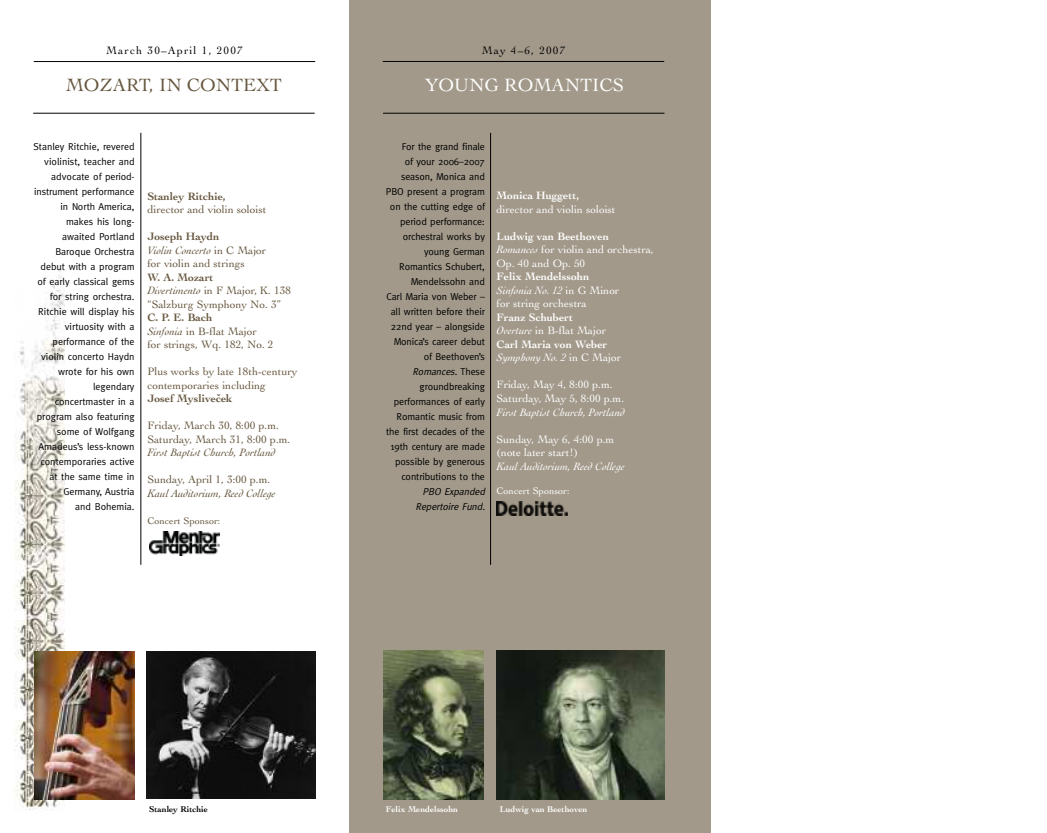
<style>
.page{position:relative;width:1047px;height:833px;background:#fff}
.page>*{position:absolute;margin:0;border:0;box-sizing:border-box;transform-origin:0 0}
.t1{font:18.75px "Cochin";color:#65553d}
.t2{font:18.75px "Cochin";color:#fff}
.t3{font:11.25px/13.5px "Cochin";color:#65553d}
.t4{font:11.25px/13.5px "Cochin";color:#fff}
.t5{font:700 11.25px/13.5px "Cochin";color:#fff}
.t6{font:italic 11.25px "Cochin";color:#fff}
.t7{font:italic 11.25px "Cochin";color:#65553d}
.t8{font:700 11.25px "Cochin";color:#65553d}
.t9{font:11.25px "Cochin";letter-spacing:.1em;color:#000}
.t10{font:10px/15px "Meta";letter-spacing:-.01em;color:#000;text-align:right}
.t11{font:italic 10px/15px "Meta";color:#000;text-align:right}
.t12{font:10px "Cochin";color:#fff}
.t13{font:10px "Cochin";color:#65553d}
.t14{font:700 8.75px "Cochin";color:#fff}
.t15{font:700 8.75px "Cochin";color:#000}
.s1{font-weight:700}
.s2{font-style:italic}
.s3{font-weight:400;font-style:italic}
.s4{font-weight:400}
</style>
<div class="page">
<img style="left:15px;top:270px;width:49px;height:540px">
<div style="left:349px;top:0;width:362px;height:832px;background:#a2998a"></div>
<hr style="left:34px;top:61px;width:281px;height:1px;background:#000">
<hr style="left:140px;top:133px;width:1px;height:431px;background:#000">
<hr style="left:33px;top:113px;width:281px;height:1px;background:#000">
<hr style="left:382px;top:61px;width:282px;height:1px;background:#000">
<hr style="left:490px;top:133px;width:1px;height:431px;background:#000">
<hr style="left:383px;top:113px;width:281px;height:1px;background:#000">
<img style="left:35px;top:651px;width:100px;height:148px">
<img style="left:147px;top:651px;width:169px;height:147px">
<img style="left:384px;top:651px;width:100px;height:148px">
<img style="left:496px;top:650px;width:168px;height:149px">
<img style="left:496px;top:501px;width:71px;height:14px">
<img style="left:149px;top:532px;width:70px;height:23px">
<p class="t9" style="left:106px;top:43px;width:138px">March 30–April 1, 2007</p>
<p class="t9" style="left:481px;top:44px;width:85px">May 4–6, 2007</p>
<h1 class="t1" style="left:66px;top:74px;width:218px">MOZART, IN CONTEXT</h1>
<h1 class="t2" style="left:425px;top:74px;width:200px">YOUNG ROMANTICS</h1>
<p class="t10" style="left:33px;top:139px;width:103px">Stanley Ritchie, revered violinist, teacher and advocate of period&shy;instrument performance in North America, makes his long&shy;awaited Portland<br>Baroque Orchestra debut with a program of early classical gems for string orchestra.<br>Ritchie will display his virtuosity with a performance of the violin concerto Haydn wrote for his own legendary concertmaster in a program also featuring some of Wolfgang<br>Amadeus’s less-known contemporaries active at the same time in<br>Germany, Austria<br>and Bohemia.</p>
<p class="t8" style="left:147px;top:189px;width:80px">Stanley Ritchie,</p>
<p class="t3" style="left:147px;top:202px;width:120px">director and violin soloist</p>
<p class="t3" style="left:147px;top:229px;width:120px"><span class="s1">Joseph Haydn<br></span><span class="s2">Violin Concerto</span> in C Major for violin and strings</p>
<p class="t3" style="left:147px;top:270px;width:145px"><span class="s1">W. A. Mozart<br></span><span class="s2">Divertimento</span> in F Major, K. 138 “Salzburg Symphony No. 3”</p>
<p class="t3" style="left:147px;top:310px;width:128px"><span class="s1">C. P. E. Bach<br></span><span class="s2">Sinfonia</span> in B-flat Major<br>for strings, Wq. 182, No. 2</p>
<p class="t3" style="left:147px;top:364px;width:152px">Plus works by late 18th-century contemporaries including</p>
<p class="t8" style="left:147px;top:392px;width:87px">Josef Myslivecek</p>
<p class="t3" style="left:147px;top:418px;width:144px">Friday, March 30, 8:00 p.m.<br>Saturday, March 31, 8:00 p.m.</p>
<p class="t7" style="left:147px;top:446px;width:130px">First Baptist Church, Portland</p>
<p class="t3" style="left:147px;top:472px;width:124px">Sunday, April 1, 3:00 p.m.</p>
<p class="t7" style="left:147px;top:486px;width:130px">Kaul Auditorium, Reed College</p>
<p class="t13" style="left:147px;top:514px;width:75px">Concert Sponsor:</p>
<p class="t8" style="left:217px;top:391px;width:5px">ˇ</p>
<p class="t10" style="left:386px;top:139px;width:101px">For the grand finale<br>of your 2006–2007 season, Monica and<br>PBO present a program on the cutting edge of period performance: orchestral works by young German<br>Romantics Schubert,<br>Mendelssohn and<br>Carl Maria von Weber – all written before their<br>22nd year – alongside<br>Monica’s career debut of Beethoven’s<br><span class="s2">Romances</span>. T h e s e groundbreaking performances of early<br>Romantic music from the first decades of the<br>19th century are made possible by generous contributions to the</p>
<p class="t11" style="left:415px;top:484px;width:73px">PBO Expanded<br>Repertoire Fund.</p>
<p class="t5" style="left:496px;top:189px;width:84px">Monica Huggett,</p>
<p class="t4" style="left:496px;top:202px;width:120px">director and violin soloist</p>
<p class="t4" style="left:496px;top:229px;width:159px"><span class="s1">Ludwig van Beethoven<br></span><span class="s2">Romances</span> for violin and orchestra,<br>Op. 40 and Op. 50</p>
<p class="t4" style="left:496px;top:270px;width:124px"><span class="s1">Felix Mendelssohn<br></span><span class="s2">Sinfonia No. 12</span> in G Minor for string orchestra</p>
<p class="t5" style="left:496px;top:310px;width:126px">Franz Schubert<br><span class="s3">Overture</span> <span class="s4">in B-flat Major<br></span>Carl Maria von Weber<br><span class="s3">Symphony No. 2</span> <span class="s4">in C Major</span></p>
<p class="t4" style="left:496px;top:378px;width:129px">Friday, May 4, 8:00 p.m.<br>Saturday, May 5, 8:00 p.m.</p>
<p class="t6" style="left:496px;top:405px;width:130px">First Baptist Church, Portland</p>
<p class="t4" style="left:496px;top:432px;width:119px">Sunday, May 6, 4:00 p.m (note later start!)</p>
<p class="t6" style="left:496px;top:459px;width:130px">Kaul Auditorium, Reed College</p>
<p class="t12" style="left:496px;top:485px;width:75px">Concert Sponsor:</p>
<p class="t15" style="left:149px;top:803px;width:60px">Stanley Ritchie</p>
<p class="t14" style="left:386px;top:803px;width:74px">Felix Mendelssohn</p>
<p class="t14" style="left:500px;top:803px;width:89px">Ludwig van Beethoven</p>
</div>
